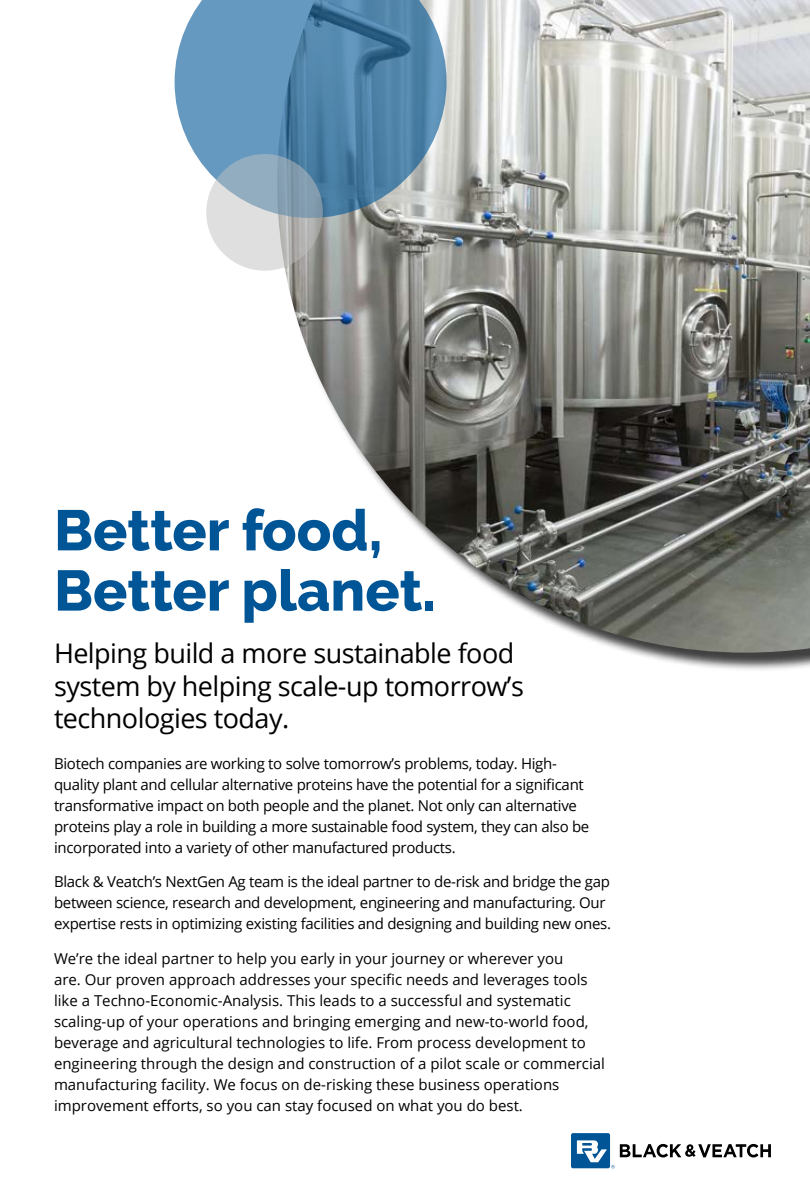
<style>
.page{position:relative;width:810px;height:1188px;background:#fff}
.page>*{position:absolute;margin:0;border:0;box-sizing:border-box;transform-origin:0 0}
.Heading_1{font:800 57px "Raleway";color:#005596}
.t1{font:27px/32.4px "Open Sans";letter-spacing:-.02em;color:#000}
.Body_Copy{font:15px/21px "Open Sans";letter-spacing:-.02em;color:#000}
.Body_Copy-2{font:15px/21px "Open Sans";color:#000}
</style>
<div class="page">
<div style="left:571px;top:1133px;width:39px;height:35px;background:#005596;border-radius:2px"></div>
<svg style="left:577px;top:1140px;width:194px;height:28px"></svg>
<div style="left:280px;top:0;width:530px;height:672px;background:#000;opacity:.75"></div>
<img style="left:280px;top:0;width:530px;height:653px">
<svg style="left:175px;top:0;width:272px;height:218px;background:#6b97b7"></svg>
<svg style="left:206px;top:154px;width:117px;height:117px;background:#b4bfc7"></svg>
<p class="Heading_1" style="left:54px;top:498px;width:330px">Better food,</p>
<p class="Heading_1" style="left:54px;top:558px;width:384px">Better planet.</p>
<p class="t1" style="left:54px;top:637px;width:471px">Helping build a more sustainable food system by helping scale-up tomorrow’s technologies today.</p>
<p class="Body_Copy" style="left:54px;top:752px;width:537px">Biotech companies are working to solve tomorrow’s problems, today. High&shy;quality plant and cellular alternative proteins have the potential for a significant transformative impact on both people and the planet. Not only can alternative proteins play a role in building a more sustainable food system, they can also be incorporated into a variety of other manufactured products.</p>
<p class="Body_Copy" style="left:54px;top:871px;width:559px">Black &amp; Veatch’s NextGen Ag team is the ideal partner to de-risk and bridge the gap between science, research and development, engineering and manufacturing. Our expertise rests in optimizing existing facilities and designing and building new ones.</p>
<p class="Body_Copy-2" style="left:54px;top:947px;width:552px">We’re the ideal partner to help you early in your journey or wherever you<br>are. Our proven approach addresses your specific needs and leverages tools like a Techno-Economic-Analysis. This leads to a successful and systematic scaling-up of your operations and bringing emerging and new-to-world food, beverage and agricultural technologies to life. From process development to engineering through the design and construction of a pilot scale or commercial manufacturing facility. We focus on de-risking these business operations improvement efforts, so you can stay focused on what you do best.</p>
</div>
